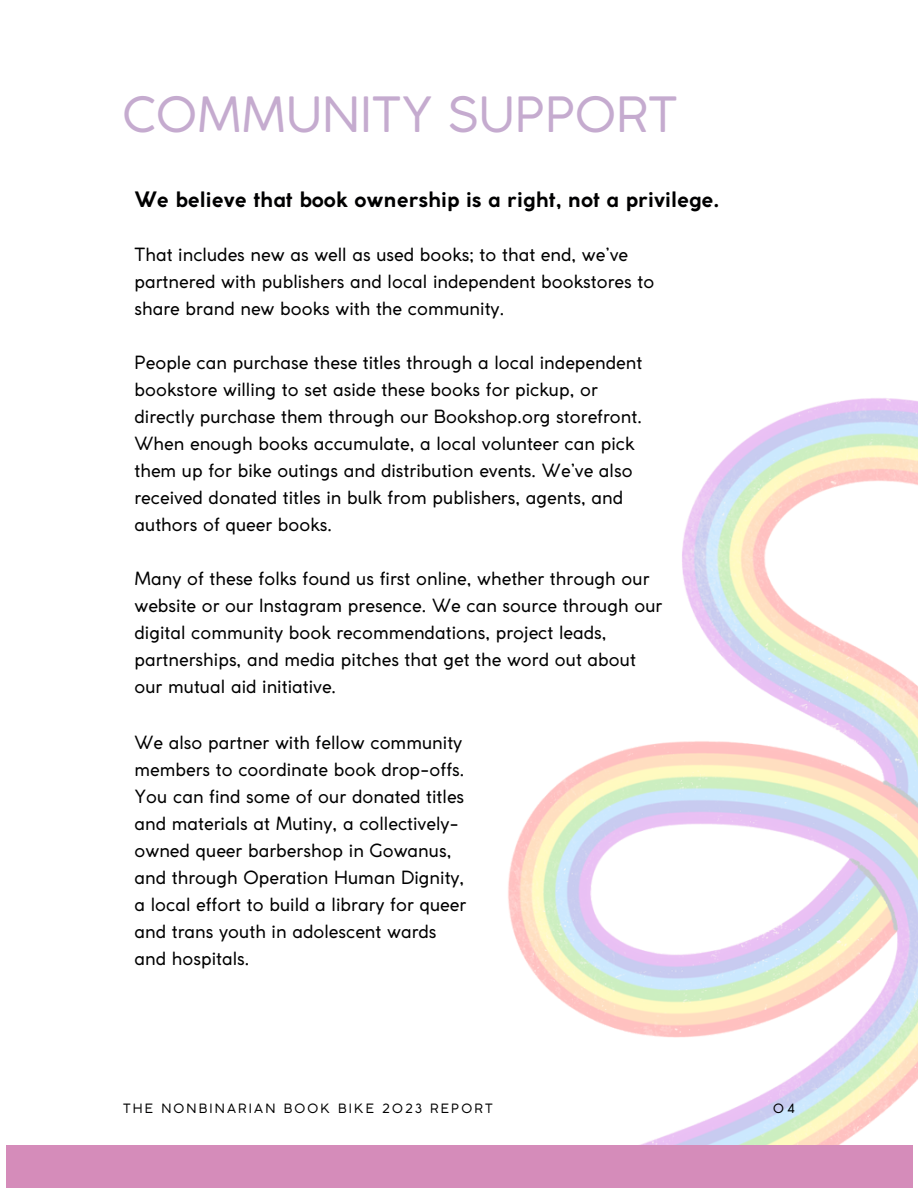
<style>
.page{position:relative;width:918px;height:1188px;background:#fff}
.page>*{position:absolute;margin:0;border:0;box-sizing:border-box;transform-origin:0 0}
.t1{font:48px "Coco Gothic";color:#c5abcf}
.t2{font:700 21px "Coco Gothic";color:#000001}
.t3{font:18px/27px "Coco Gothic";color:#000}
.t4{font:12.75px "Coco Gothic";letter-spacing:.17em;color:#000001}
</style>
<div class="page">
<img style="left:508px;top:398px;width:410px;height:790px">
<div style="left:6px;top:1145px;width:906px;height:43px;background:#d58cba"></div>
<p class="t1" style="left:122px;top:96px;width:557px">COMMUNITY SUPPORT</p>
<p class="t2" style="left:134px;top:192px;width:586px">We believe that book ownership is a right, not a privilege.</p>
<p class="t3" style="left:134px;top:243px;width:521px">That includes new as well as used books; to that end, we’ve partnered with publishers and local independent bookstores to share brand new books with the community.</p>
<p class="t3" style="left:134px;top:351px;width:509px">People can purchase these titles through a local independent bookstore willing to set aside these books for pickup, or directly purchase them through our Bookshop.org storefront.<br>When enough books accumulate, a local volunteer can pick them up for bike outings and distribution events. We’ve also received donated titles in bulk from publishers, agents, and authors of queer books.</p>
<p class="t3" style="left:134px;top:567px;width:529px">Many of these folks found us first online, whether through our website or our Instagram presence. We can source through our digital community book recommendations, project leads, partnerships, and media pitches that get the word out about our mutual aid initiative.</p>
<p class="t3" style="left:134px;top:731px;width:333px">We also partner with fellow community members to coordinate book drop-offs.<br>You can find some of our donated titles and materials at Mutiny, a collectively&shy;owned queer barbershop in Gowanus, and through Operation Human Dignity, a local effort to build a library for queer and trans youth in adolescent wards and hospitals.</p>
<p class="t4" style="left:123px;top:1104px;width:371px">THE NONBINARIAN BOOK BIKE 2023 REPORT</p>
<p class="t4" style="left:773px;top:1104px;width:23px">04</p>
</div>
